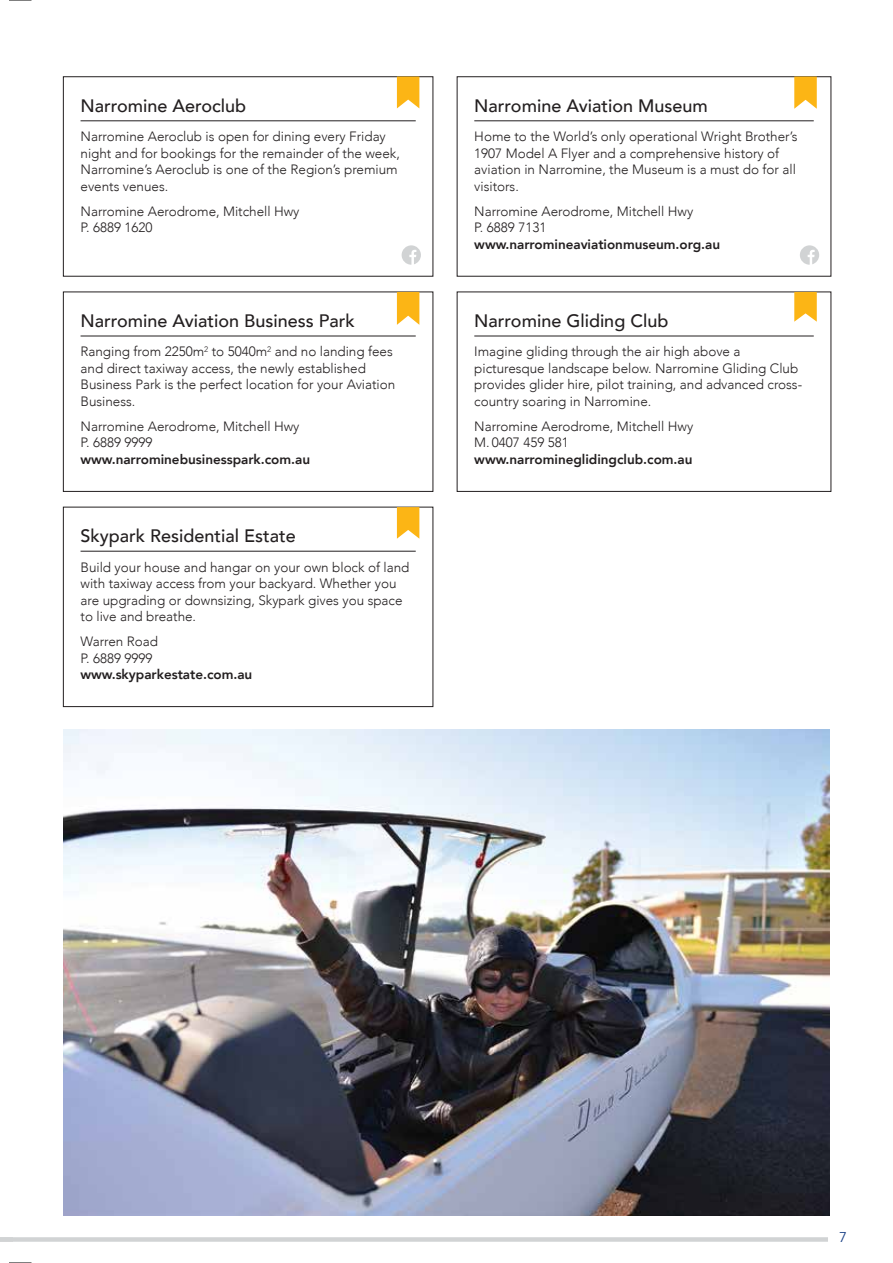
<style>
.page{position:relative;width:893px;height:1263px;background:#fff}
.page>*{position:absolute;margin:0;border:0;box-sizing:border-box;transform-origin:0 0}
.t1{font:500 18px "Avenir";color:#231f20}
.t2{font:14.25px "Avenir";color:#1e4488}
.t3{font:300 13.5px/16.5px "Avenir";color:#231f20}
.t4{font:800 13.5px "Avenir";color:#231f20}
</style>
<div class="page">
<svg style="left:9px;top:0;width:23px;height:1px"></svg>
<svg style="left:9px;top:1262px;width:23px;height:1px"></svg>
<div style="left:0;top:1237px;width:828px;height:5px;background:#d1d3d4"></div>
<img style="left:64px;top:729px;width:765px;height:486px">
<hr style="left:81px;top:551px;width:335px;height:1px;background:#231f20">
<div style="left:63px;top:507px;width:370px;height:200px;border:1px solid #231f20"></div>
<svg style="left:397px;top:507px;width:22px;height:32px"></svg>
<hr style="left:81px;top:336px;width:335px;height:1px;background:#231f20">
<div style="left:63px;top:292px;width:370px;height:200px;border:1px solid #231f20"></div>
<svg style="left:397px;top:292px;width:22px;height:33px"></svg>
<hr style="left:474px;top:336px;width:340px;height:1px;background:#231f20">
<div style="left:457px;top:292px;width:374px;height:200px;border:1px solid #231f20"></div>
<svg style="left:794px;top:292px;width:23px;height:30px"></svg>
<hr style="left:81px;top:120px;width:335px;height:1px;background:#231f20">
<svg style="left:397px;top:77px;width:22px;height:31px"></svg>
<hr style="left:474px;top:120px;width:340px;height:1px;background:#231f20">
<svg style="left:794px;top:77px;width:23px;height:32px"></svg>
<svg style="left:800px;top:245px;width:19px;height:20px"></svg>
<svg style="left:402px;top:245px;width:19px;height:20px"></svg>
<h1 class="t1" style="left:81px;top:90px;width:167px">Narromine Aeroclub</h1>
<p class="t3" style="left:81px;top:128px;width:321px">Narromine Aeroclub is open for dining every Friday night and for bookings for the remainder of the week, Narromine’s Aeroclub is one of the Region’s premium events venues.</p>
<p class="t3" style="left:81px;top:203px;width:220px">Narromine Aerodrome, Mitchell Hwy<br>P. 6889 1620</p>
<h1 class="t1" style="left:81px;top:305px;width:276px">Narromine Aviation Business Park</h1>
<p class="t3" style="left:81px;top:343px;width:316px">Ranging from 2250m<sup>2</sup> to 5040m<sup>2</sup> and no landing fees and direct taxiway access, the newly established Business Park is the perfect location for your Aviation Business.</p>
<p class="t3" style="left:81px;top:418px;width:220px">Narromine Aerodrome, Mitchell Hwy<br>P. 6889 9999</p>
<p class="t4" style="left:81px;top:449px;width:231px">www.narrominebusinesspark.com.au</p>
<h1 class="t1" style="left:81px;top:520px;width:217px">Skypark Residential Estate</h1>
<p class="t3" style="left:81px;top:559px;width:330px">Build your house and hangar on your own block of land with taxiway access from your backyard. Whether you are upgrading or downsizing, Skypark gives you space to live and breathe.</p>
<p class="t3" style="left:81px;top:633px;width:79px">Warren Road<br>P. 6889 9999</p>
<p class="t4" style="left:81px;top:664px;width:173px">www.skyparkestate.com.au</p>
<h1 class="t1" style="left:474px;top:90px;width:235px">Narromine Aviation Museum</h1>
<p class="t3" style="left:474px;top:128px;width:325px">Home to the World’s only operational Wright Brother’s 1907 Model A Flyer and a comprehensive history of aviation in Narromine, the Museum is a must do for all visitors.</p>
<p class="t3" style="left:474px;top:203px;width:220px">Narromine Aerodrome, Mitchell Hwy<br>P. 6889 7131</p>
<p class="t4" style="left:474px;top:233px;width:247px">www.narromineaviationmuseum.org.au</p>
<h1 class="t1" style="left:474px;top:305px;width:196px">Narromine Gliding Club</h1>
<p class="t3" style="left:474px;top:343px;width:329px">Imagine gliding through the air high above a picturesque landscape below. Narromine Gliding Club provides glider hire, pilot training, and advanced cross&shy;country soaring in Narromine.</p>
<p class="t3" style="left:474px;top:418px;width:220px">Narromine Aerodrome, Mitchell Hwy<br>M. 0407 459 581</p>
<p class="t4" style="left:474px;top:449px;width:220px">www.narromineglidingclub.com.au</p>
<p class="t2" style="left:839px;top:1228px;width:9px">7</p>
</div>
